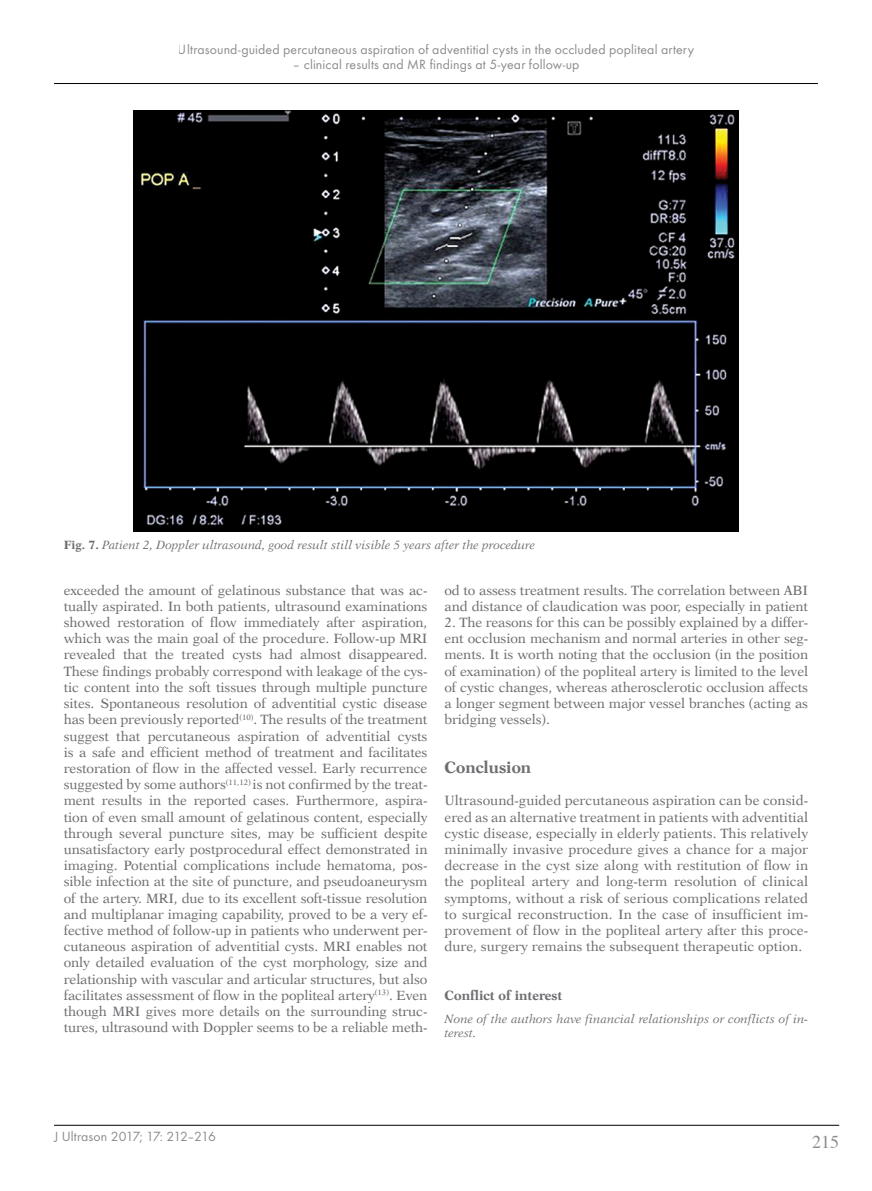
<style>
.page{position:relative;width:872px;height:1191px;background:#fff}
.page>*{position:absolute;margin:0;border:0;box-sizing:border-box;transform-origin:0 0}
.t1{font:18px "Times";color:#6d6e71}
._1st_Srodtytul_PL_An{font:16.5px "Dutch 823 EU Bold";color:#6d6e71}
.t2{font:13.8px "Futura TCE";letter-spacing:.01em;color:#6d6e71}
.t3{font:13.5px/16.2px "Dutch 823 EU Normal";letter-spacing:-.01em;color:#6d6e71;text-align:justify}
.t4{font:13.5px "Dutch 823 EU Bold";color:#6d6e71}
.t5{font:12px/14.4px "Dutch 823 EU Italic";color:#6d6e71}
.s1{font-family:"Dutch 823 EU Bold"}
</style>
<div class="page">
<hr style="left:54px;top:1125px;width:785px;height:1px;background:#000">
<hr style="left:54px;top:83px;width:764px;height:1px;background:#000">
<img style="left:134px;top:110px;width:604px;height:421px">
<p class="t2" style="left:178px;top:42px;width:517px">Ultrasound-guided percutaneous aspiration of adventitial cysts in the occluded popliteal artery</p>
<p class="t2" style="left:292px;top:56px;width:288px">– clinical results and MR findings at 5-year follow-up</p>
<p class="t5" style="left:64px;top:538px;width:473px"><span class="s1">Fig. 7.</span> Patient 2, Doppler ultrasound, good result still visible 5 years after the procedure</p>
<p class="t3" style="left:64px;top:582px;width:365px">exceeded the amount of gelatinous substance that was ac&shy;tually aspirated. In both patients, ultrasound examinations showed restoration of flow immediately after aspiration, which was the main goal of the procedure. Follow-up MRI revealed that the treated cysts had almost disappeared.<br>These findings probably correspond with leakage of the cys&shy;tic content into the soft tissues through multiple puncture sites. Spontaneous resolution of adventitial cystic disease has been previously reported<sup>(10)</sup>. The results of the treatment suggest that percutaneous aspiration of adventitial cysts is a safe and efficient method of treatment and facilitates restoration of flow in the affected vessel. Early recurrence suggested by some authors<sup>(11,12)</sup> is not confirmed by the treat&shy;ment results in the reported cases. Furthermore, aspira&shy;tion of even small amount of gelatinous content, especially through several puncture sites, may be sufficient despite unsatisfactory early postprocedural effect demonstrated in imaging. Potential complications include hematoma, pos&shy;sible infection at the site of puncture, and pseudoaneurysm of the artery. MRI, due to its excellent soft-tissue resolution and multiplanar imaging capability, proved to be a very ef&shy;fective method of follow-up in patients who underwent per&shy;cutaneous aspiration of adventitial cysts. MRI enables not only detailed evaluation of the cyst morphology, size and relationship with vascular and articular structures, but also facilitates assessment of flow in the popliteal artery<sup>(13)</sup>. Even though MRI gives more details on the surrounding struc&shy;tures, ultrasound with Doppler seems to be a reliable meth-</p>
<p class="t3" style="left:444px;top:582px;width:365px">od to assess treatment results. The correlation between ABI and distance of claudication was poor, especially in patient</p>
<p class="t3" style="left:444px;top:614px;width:365px">2. The reasons for this can be possibly explained by a differ&shy;ent occlusion mechanism and normal arteries in other seg&shy;ments. It is worth noting that the occlusion (in the position of examination) of the popliteal artery is limited to the level of cystic changes, whereas atherosclerotic occlusion affects a longer segment between major vessel branches (acting as bridging vessels).</p>
<p class="_1st_Srodtytul_PL_An" style="left:444px;top:757px;width:88px">Conclusion</p>
<p class="t3" style="left:444px;top:792px;width:365px">Ultrasound-guided percutaneous aspiration can be consid&shy;ered as an alternative treatment in patients with adventitial cystic disease, especially in elderly patients. This relatively minimally invasive procedure gives a chance for a major decrease in the cyst size along with restitution of flow in the popliteal artery and long-term resolution of clinical symptoms, without a risk of serious complications related to surgical reconstruction. In the case of insufficient im&shy;provement of flow in the popliteal artery after this proce&shy;dure, surgery remains the subsequent therapeutic option.</p>
<p class="t4" style="left:444px;top:986px;width:119px">Conflict of interest</p>
<p class="t5" style="left:444px;top:1011px;width:365px">None of the authors have financial relationships or conflicts of in&shy;terest.</p>
<p class="t2" style="left:54px;top:1128px;width:163px">J Ultrason 2017; 17: 212–216</p>
<h1 class="t1" style="left:812px;top:1125px;width:28px">215</h1>
</div>
